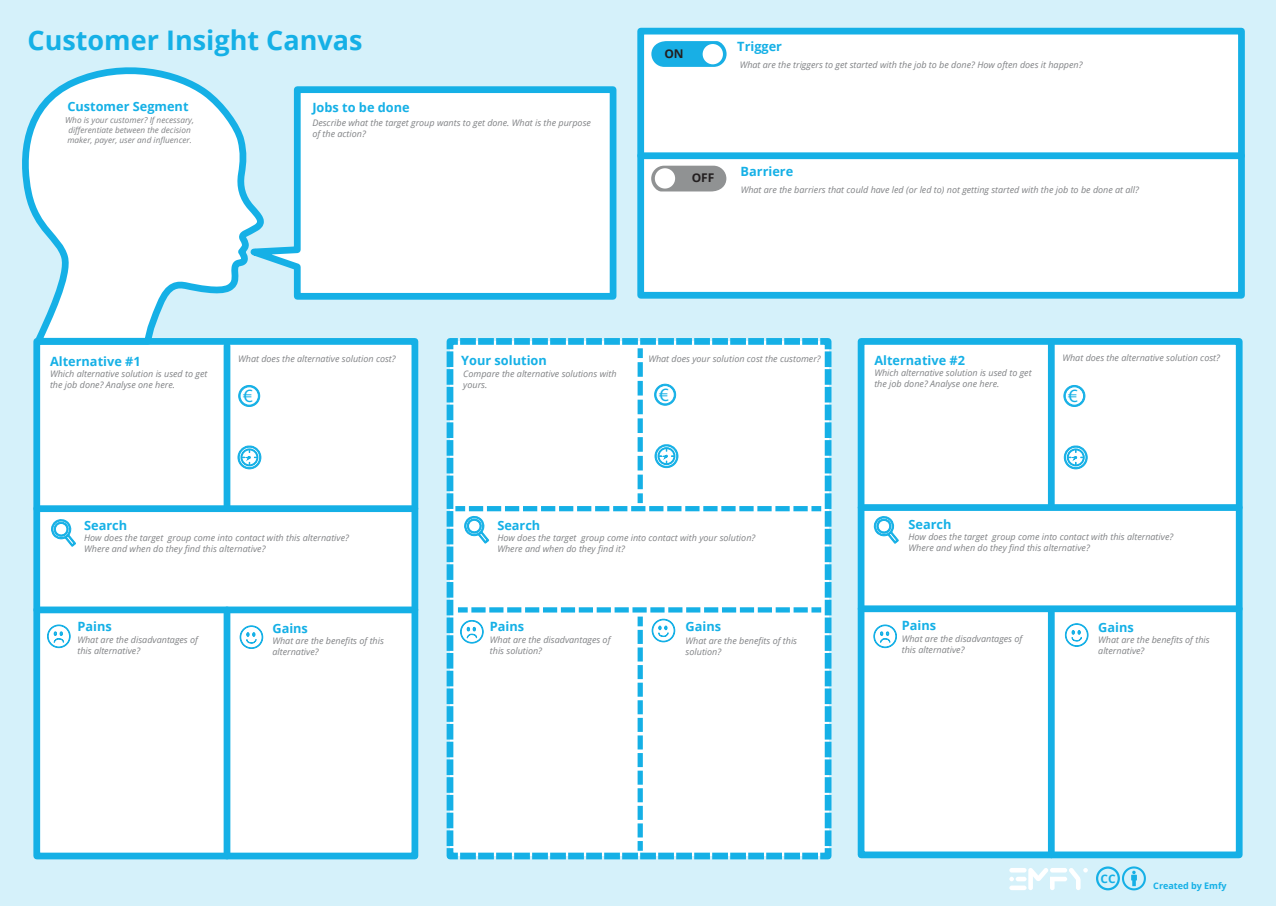
<style>
.page{position:relative;width:1276px;height:906px;background:#d5f1fa}
.page>*{position:absolute;margin:0;border:0;box-sizing:border-box;transform-origin:0 0}
.t1{font:700 27px "Open Sans";color:#15b0e6}
.t2{font:700 12.75px "Open Sans";color:#15b0e6}
.t3{font:700 12px "Open Sans";color:#231f20}
.t4{font:700 11.77px "Open Sans";color:#15b0e6}
.t5{font:italic 9px/10.8px "Open Sans";color:#808285}
.t6{font:700 9px "Open Sans";color:#15b0e6}
.t7{font:italic 8.25px/9.9px "Open Sans";color:#808285}
</style>
<div class="page">
<div style="left:33px;top:338px;width:385px;height:521px;background:#fff;border:7px solid #15b0e6"></div>
<div style="left:637px;top:28px;width:607px;height:271px;background:#fff;border:7px solid #15b0e6"></div>
<hr style="left:1009px;top:868px;width:17px;height:4px;background:#fff;border-radius:2px">
<div style="left:1009px;top:885px;width:17px;height:5px;background:#fff;border-radius:2px"></div>
<div style="left:1015px;top:876px;width:11px;height:5px;background:#fff;border-radius:2px"></div>
<svg style="left:1009px;top:877px;width:5px;height:4px"></svg>
<svg style="left:1028px;top:868px;width:60px;height:22px"></svg>
<div style="left:1096px;top:866px;width:24px;height:24px;border:2px solid #15b0e6;border-radius:50%"></div>
<svg style="left:1122px;top:866px;width:24px;height:24px"></svg>
<div style="left:641px;top:152px;width:600px;height:7px;background:#15b0e6"></div>
<svg style="left:269px;top:86px;width:348px;height:214px;background:#e5f6fc"></svg>
<div style="left:37px;top:505px;width:378px;height:7px;background:#15b0e6"></div>
<div style="left:224px;top:346px;width:6px;height:160px;background:#15b0e6"></div>
<div style="left:37px;top:606px;width:378px;height:7px;background:#15b0e6"></div>
<div style="left:224px;top:610px;width:6px;height:246px;background:#15b0e6"></div>
<div style="left:857px;top:338px;width:385px;height:520px;background:#fff;border:7px solid #15b0e6"></div>
<div style="left:861px;top:504px;width:378px;height:7px;background:#15b0e6"></div>
<div style="left:1048px;top:344px;width:6px;height:160px;background:#15b0e6"></div>
<div style="left:861px;top:605px;width:378px;height:7px;background:#15b0e6"></div>
<div style="left:1048px;top:610px;width:6px;height:245px;background:#15b0e6"></div>
<svg style="left:51px;top:519px;width:25px;height:28px"></svg>
<svg style="left:873px;top:516px;width:26px;height:28px"></svg>
<svg style="left:237px;top:445px;width:24px;height:24px"></svg>
<svg style="left:239px;top:625px;width:24px;height:24px"></svg>
<svg style="left:47px;top:624px;width:24px;height:25px"></svg>
<svg style="left:1063px;top:445px;width:24px;height:24px"></svg>
<svg style="left:1065px;top:623px;width:23px;height:24px"></svg>
<svg style="left:873px;top:624px;width:24px;height:25px"></svg>
<svg style="left:22px;top:67px;width:247px;height:281px"></svg>
<svg style="left:651px;top:41px;width:75px;height:26px;background:#2fb7e7"></svg>
<div style="left:702px;top:44px;width:21px;height:20px;background:#fff;border-radius:50%"></div>
<svg style="left:651px;top:166px;width:75px;height:25px;background:#999b9c"></svg>
<div style="left:655px;top:168px;width:20px;height:20px;background:#fff;border-radius:50%"></div>
<svg style="left:238px;top:385px;width:22px;height:22px"></svg>
<svg style="left:1063px;top:385px;width:22px;height:22px"></svg>
<svg style="left:446px;top:338px;width:386px;height:522px;background:#ecf8fc"></svg>
<h1 class="t1" style="left:27px;top:21px;width:336px">Customer Insight Canvas</h1>
<h2 class="t2" style="left:67px;top:97px;width:123px">Customer Segment</h2>
<p class="t7" style="left:65px;top:115px;width:130px">Who is your customer? If necessary, differentiate between the decision maker, payer, user and influencer.</p>
<h2 class="t2" style="left:312px;top:99px;width:99px">Jobs to be done</h2>
<p class="t5" style="left:312px;top:117px;width:280px">Describe what the target group wants to get done. What is the purpose of the action?</p>
<h3 class="t3" style="left:664px;top:45px;width:21px">ON</h3>
<h2 class="t2" style="left:737px;top:37px;width:46px">Trigger</h2>
<p class="t5" style="left:739px;top:59px;width:344px">What are the triggers to get started with the job to be done? How often does it happen?</p>
<h3 class="t3" style="left:692px;top:169px;width:24px">OFF</h3>
<h2 class="t2" style="left:740px;top:163px;width:54px">Barriere</h2>
<p class="t5" style="left:740px;top:184px;width:400px">What are the barriers that could have led (or led to) not getting started with the job to be done at all?</p>
<h2 class="t2" style="left:50px;top:352px;width:92px">Alternative #1</h2>
<p class="t5" style="left:50px;top:368px;width:159px">Which alternative solution is used to get the job done? Analyse one here.</p>
<p class="t5" style="left:238px;top:353px;width:159px">What does the alternative solution cost?</p>
<h2 class="t2" style="left:461px;top:351px;width:87px">Your solution</h2>
<p class="t5" style="left:463px;top:368px;width:155px">Compare the alternative solutions with yours.</p>
<p class="t5" style="left:648px;top:353px;width:174px">What does your solution cost the customer?</p>
<h2 class="t2" style="left:874px;top:351px;width:92px">Alternative #2</h2>
<p class="t5" style="left:874px;top:367px;width:159px">Which alternative solution is used to get the job done? Analyse one here.</p>
<p class="t5" style="left:1062px;top:352px;width:159px">What does the alternative solution cost?</p>
<h2 class="t2" style="left:84px;top:516px;width:44px">Search</h2>
<p class="t5" style="left:84px;top:532px;width:266px">How does the target group come into contact with this alternative?<br>Where and when do they find this alternative?</p>
<h2 class="t2" style="left:497px;top:516px;width:44px">Search</h2>
<p class="t5" style="left:497px;top:532px;width:259px">How does the target group come into contact with your solution?<br>Where and when do they find it?</p>
<h2 class="t2" style="left:908px;top:515px;width:44px">Search</h2>
<p class="t5" style="left:908px;top:531px;width:266px">How does the target group come into contact with this alternative?<br>Where and when do they find this alternative?</p>
<h2 class="t2" style="left:77px;top:618px;width:36px">Pains</h2>
<p class="t5" style="left:77px;top:634px;width:122px">What are the disadvantages of this alternative?</p>
<h2 class="t2" style="left:272px;top:619px;width:37px">Gains</h2>
<p class="t5" style="left:272px;top:635px;width:113px">What are the benefits of this alternative?</p>
<h2 class="t2" style="left:490px;top:618px;width:36px">Pains</h2>
<p class="t5" style="left:490px;top:634px;width:122px">What are the disadvantages of this solution?</p>
<h2 class="t2" style="left:685px;top:617px;width:37px">Gains</h2>
<p class="t5" style="left:685px;top:635px;width:113px">What are the benefits of this solution?</p>
<h2 class="t2" style="left:901px;top:616px;width:36px">Pains</h2>
<p class="t5" style="left:901px;top:633px;width:122px">What are the disadvantages of this alternative?</p>
<h2 class="t2" style="left:1098px;top:618px;width:37px">Gains</h2>
<p class="t5" style="left:1098px;top:634px;width:113px">What are the benefits of this alternative?</p>
<h3 class="t4" style="left:1100px;top:870px;width:17px">CC</h3>
<p class="t6" style="left:1153px;top:879px;width:75px">Created by Emfy</p>
</div>
